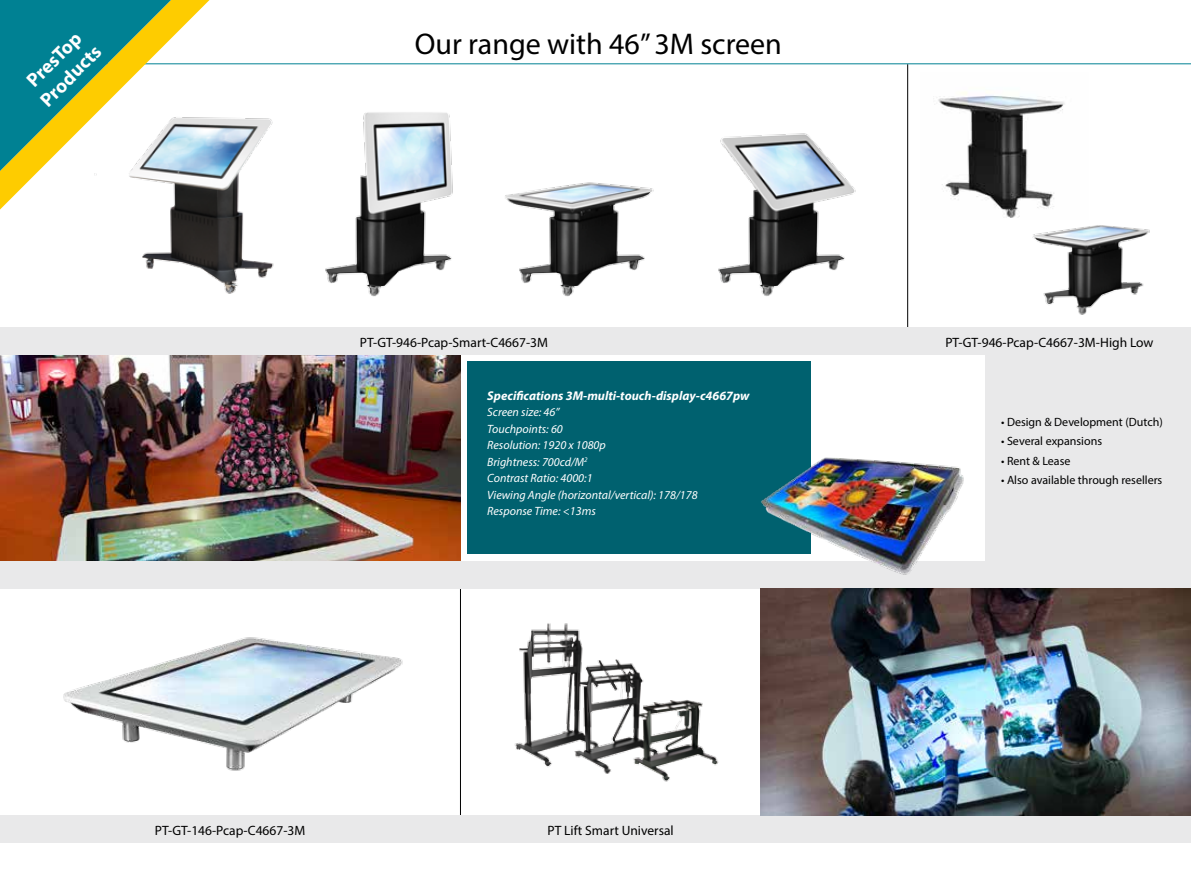
<style>
.page{position:relative;width:1191px;height:885px;background:#fff}
.page>*{position:absolute;margin:0;border:0;box-sizing:border-box;transform-origin:0 0}
.t1{font:30px "Myriad Pro";color:#000}
.t2{font:700 19.5px/23.4px "Myriad Pro";color:#fff}
.t3{font:13.5px "Myriad Pro";color:#000}
.t4{font:italic 700 12.75px "Myriad Pro";color:#fff}
.t5{font:italic 12px/16.5px "Myriad Pro";color:#fff}
.t6{font:12px "Myriad Pro";color:#000}
</style>
<div class="page">
<img style="left:0;top:355px;width:460px;height:206px">
<hr style="left:460px;top:561px;width:1px;height:259px;background:#000">
<hr style="left:907px;top:64px;width:1px;height:263px;background:#000">
<div style="left:0;top:561px;width:1191px;height:28px;background:#e9e9ea"></div>
<div style="left:0;top:327px;width:1191px;height:28px;background:#e9e9ea"></div>
<div style="left:0;top:814px;width:1191px;height:28px;background:#e9e9ea"></div>
<hr style="left:927px;top:588px;width:1px;height:227px;background:#000">
<img style="left:63px;top:637px;width:340px;height:134px">
<img style="left:142px;top:117px;width:132px;height:177px">
<img style="left:325px;top:112px;width:128px;height:185px">
<img style="left:505px;top:182px;width:149px;height:115px">
<img style="left:1032px;top:225px;width:118px;height:90px">
<img style="left:718px;top:133px;width:138px;height:163px">
<img style="left:761px;top:588px;width:430px;height:226px">
<img style="left:490px;top:623px;width:248px;height:192px">
<hr style="left:0;top:63px;width:1191px;height:1px;background:#008193">
<svg style="left:0;top:0;width:209px;height:209px"></svg>
<svg style="left:0;top:0;width:171px;height:171px"></svg>
<img style="left:934px;top:92px;width:131px;height:126px">
<div style="left:985px;top:355px;width:206px;height:212px;background:#e9e9ea"></div>
<div style="left:468px;top:361px;width:343px;height:192px;background:#00616f"></div>
<img style="left:755px;top:457px;width:209px;height:118px">
<h2 class="t2" style="left:18px;top:78px;width:79px;rotate:-45deg">PresTop<br>Products</h2>
<h1 class="t1" style="left:415px;top:25px;width:369px">Our range with 46” 3M screen</h1>
<p class="t3" style="left:360px;top:334px;width:190px">PT-GT-946-Pcap-Smart-C4667-3M</p>
<p class="t3" style="left:945px;top:334px;width:210px">PT-GT-946-Pcap-C4667-3M-High Low</p>
<p class="t4" style="left:487px;top:387px;width:264px">Specifications 3M-multi-touch-display-c4667pw</p>
<p class="t5" style="left:487px;top:403px;width:212px">Screen size: 46”<br>Touchpoints: 60<br>Resolution: 1920 x 1080p<br>Brightness: 700cd/M<sup>2<br></sup>Contrast Ratio: 4000:1<br>Viewing Angle (horizontal/vertical): 178/178<br>Response Time: &lt;13ms</p>
<p class="t3" style="left:155px;top:821px;width:152px">PT-GT-146-Pcap-C4667-3M</p>
<p class="t3" style="left:547px;top:821px;width:128px">PT Lift Smart Universal</p>
<p class="t6" style="left:1001px;top:414px;width:163px">• Design &amp; Development (Dutch)</p>
<p class="t6" style="left:1001px;top:434px;width:102px">• Several expansions</p>
<p class="t6" style="left:1001px;top:453px;width:71px">• Rent &amp; Lease</p>
<p class="t6" style="left:1001px;top:473px;width:163px">• Also available through resellers</p>
</div>
